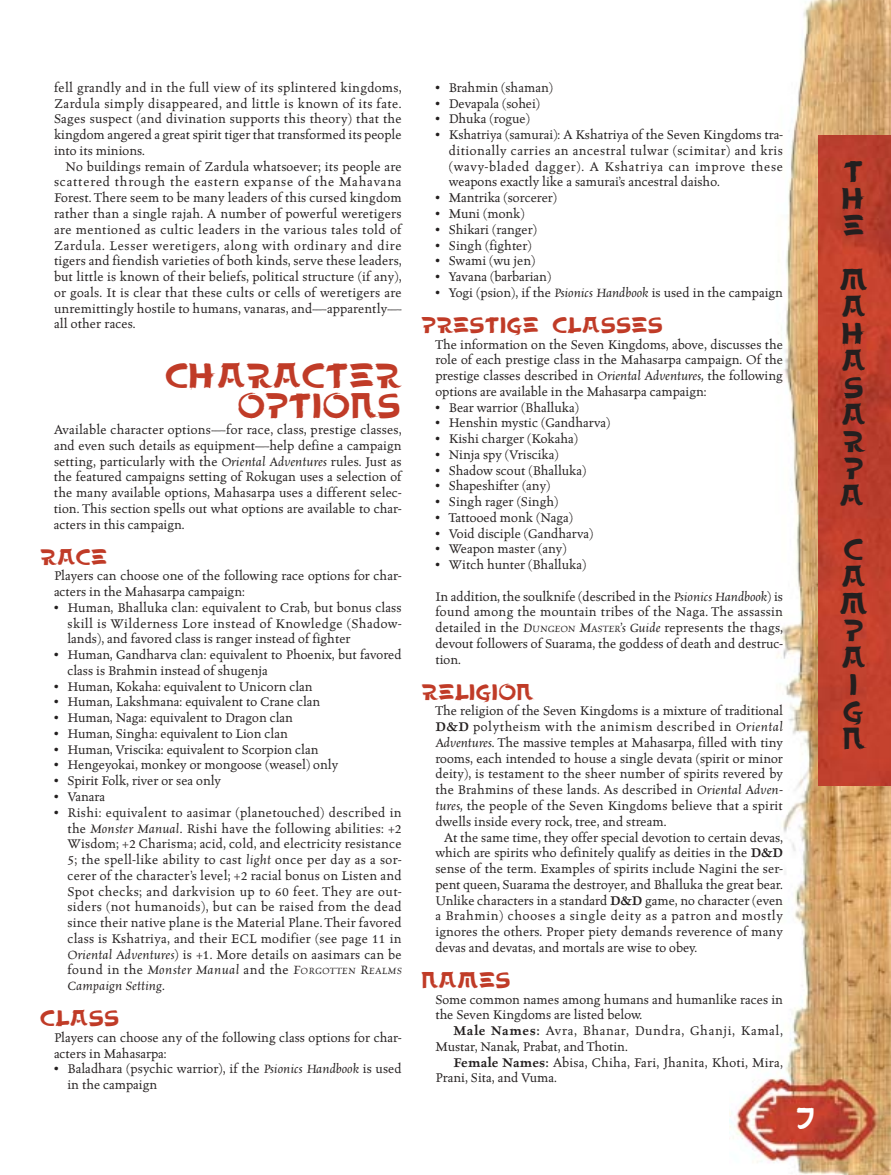
<style>
.page{position:relative;width:891px;height:1175px;background:#fff}
.page>*{position:absolute;margin:0;border:0;box-sizing:border-box;transform-origin:0 0}
.t1{font:42px/30px "Asian Brush";color:#c03b27;text-align:right}
.t2{font:36px/27px "Asian Brush";color:#231f1f}
.t3{font:36px "Asian Brush";color:#fff}
.t4{font:27px "Asian Brush";color:#c03b27}
.t5{font:500 14.25px/15.8px "Celestia Antiqua";color:#231f1f;text-align:justify}
.t6{font:500 14.25px/15.8px "Celestia Antiqua";letter-spacing:.02em;color:#231f1f}
.s1{font-style:italic}
.s2{font-style:italic;font-size:10.65px}
.s3{font-weight:600}
</style>
<div class="page">
<img style="left:729px;top:0;width:162px;height:1174px">
<img style="left:819px;top:135px;width:72px;height:650px">
<p class="t5" style="left:54px;top:81px;width:349px">fell grandly and in the full view of its splintered kingdoms, Zardula simply disappeared, and little is known of its fate.<br>Sages suspect (and divination supports this theory) that the kingdom angered a great spirit tiger that transformed its people into its minions.</p>
<p class="t5" style="left:54px;top:159px;width:349px;text-indent:12px">No buildings remain of Zardula whatsoever; its people are scattered through the eastern expanse of the Mahavana Forest. There seem to be many leaders of this cursed kingdom rather than a single rajah. A number of powerful weretigers are mentioned as cultic leaders in the various tales told of Zardula. Lesser weretigers, along with ordinary and dire tigers and fiendish varieties of both kinds, serve these leaders, but little is known of their beliefs, political structure (if any), or goals. It is clear that these cults or cells of weretigers are unremittingly hostile to humans, vanaras, and—apparently— all other races.</p>
<h1 class="t1" style="left:166px;top:366px;width:237px">CHARACTER<br>OPTIONS</h1>
<p class="t5" style="left:54px;top:423px;width:349px">Available character options—for race, class, prestige classes, and even such details as equipment—help define a campaign setting, particularly with the <span class="s1">Oriental Adventures</span> rules. Just as the featured campaigns setting of Rokugan uses a selection of the many available options, Mahasarpa uses a different selec&shy;tion. This section spells out what options are available to char&shy;acters in this campaign.</p>
<h3 class="t4" style="left:40px;top:548px;width:69px">RACE</h3>
<p class="t5" style="left:54px;top:569px;width:349px">Players can choose one of the following race options for char&shy;acters in the Mahasarpa campaign:</p>
<p class="t5" style="left:68px;top:600px;width:336px;text-indent:-14px">• Human, Bhalluka clan: equivalent to Crab, but bonus class skill is Wilderness Lore instead of Knowledge (Shadow&shy;lands), and favored class is ranger instead of fighter</p>
<p class="t5" style="left:68px;top:648px;width:336px;text-indent:-14px">• Human, Gandharva clan: equivalent to Phoenix, but favored class is Brahmin instead of shugenja</p>
<p class="t5" style="left:54px;top:679px;width:260px">• Human, Kokaha: equivalent to Unicorn clan</p>
<p class="t5" style="left:54px;top:695px;width:268px">• Human, Lakshmana: equivalent to Crane clan</p>
<p class="t5" style="left:54px;top:711px;width:241px">• Human, Naga: equivalent to Dragon clan</p>
<p class="t5" style="left:54px;top:726px;width:235px">• Human, Singha: equivalent to Lion clan</p>
<p class="t5" style="left:54px;top:742px;width:266px">• Human, Vriscika: equivalent to Scorpion clan</p>
<p class="t5" style="left:54px;top:758px;width:286px">• Hengeyokai, monkey or mongoose (weasel) only</p>
<p class="t5" style="left:54px;top:774px;width:169px">• Spirit Folk, river or sea only</p>
<p class="t5" style="left:54px;top:789px;width:53px">• Vanara</p>
<p class="t5" style="left:68px;top:805px;width:336px;text-indent:-14px">• Rishi: equivalent to aasimar (planetouched) described in the <span class="s1">Monster Manual.</span> Rishi have the following abilities: +2<br>Wisdom; +2 Charisma; acid, cold, and electricity resistance 5; the spell-like ability to cast <span class="s1">light</span> once per day as a sor&shy;cerer of the character’s level; +2 racial bonus on Listen and Spot checks; and darkvision up to 60 feet. They are out&shy;siders (not humanoids), but can be raised from the dead since their native plane is the Material Plane. Their favored class is Kshatriya, and their ECL modifier (see page 11 in <span class="s1">Oriental Adventures</span>) is +1. More details on aasimars can be found in the <span class="s1">Monster Manual</span> and the <span class="s1">F</span><span class="s2">ORGOTTEN</span> <span class="s1">R</span><span class="s2">EALMS </span><span class="s1">Campaign Setting.</span></p>
<h3 class="t4" style="left:40px;top:1009px;width:81px">CLASS</h3>
<p class="t5" style="left:54px;top:1030px;width:349px">Players can choose any of the following class options for char&shy;acters in Mahasarpa:</p>
<p class="t5" style="left:67px;top:1062px;width:336px;text-indent:-13px">• Baladhara (psychic warrior), if the <span class="s1">Psionics Handbook</span> is used in the campaign</p>
<p class="t5" style="left:435px;top:81px;width:119px">• Brahmin (shaman)</p>
<p class="t5" style="left:435px;top:96px;width:106px">• Devapala (sohei)</p>
<p class="t5" style="left:435px;top:112px;width:96px">• Dhuka (rogue)</p>
<p class="t5" style="left:449px;top:128px;width:336px;text-indent:-14px">• Kshatriya (samurai): A Kshatriya of the Seven Kingdoms tra&shy;ditionally carries an ancestral tulwar (scimitar) and kris (wavy-bladed dagger). A Kshatriya can improve these weapons exactly like a samurai’s ancestral daisho.</p>
<p class="t5" style="left:435px;top:191px;width:123px">• Mantrika (sorcerer)</p>
<p class="t5" style="left:435px;top:207px;width:91px">• Muni (monk)</p>
<p class="t5" style="left:435px;top:222px;width:103px">• Shikari (ranger)</p>
<p class="t5" style="left:435px;top:238px;width:98px">• Singh (fighter)</p>
<p class="t5" style="left:435px;top:254px;width:102px">• Swami (wu jen)</p>
<p class="t5" style="left:435px;top:270px;width:117px">• Yavana (barbarian)</p>
<p class="t5" style="left:435px;top:285px;width:349px">• Yogi (psion), if the <span class="s1">Psionics Handbook</span> is used in the campaign</p>
<h3 class="t4" style="left:422px;top:316px;width:243px">PRESTIGE CLASSES</h3>
<p class="t5" style="left:435px;top:337px;width:349px">The information on the Seven Kingdoms, above, discusses the role of each prestige class in the Mahasarpa campaign. Of the prestige classes described in <span class="s1">Oriental Adventures,</span> the following options are available in the Mahasarpa campaign:</p>
<p class="t5" style="left:435px;top:400px;width:145px">• Bear warrior (Bhalluka)</p>
<p class="t5" style="left:435px;top:416px;width:177px">• Henshin mystic (Gandharva)</p>
<p class="t5" style="left:435px;top:432px;width:144px">• Kishi charger (Kokaha)</p>
<p class="t5" style="left:435px;top:447px;width:125px">• Ninja spy (Vriscika)</p>
<p class="t5" style="left:435px;top:463px;width:153px">• Shadow scout (Bhalluka)</p>
<p class="t5" style="left:435px;top:479px;width:117px">• Shapeshifter (any)</p>
<p class="t5" style="left:435px;top:495px;width:125px">• Singh rager (Singh)</p>
<p class="t5" style="left:435px;top:510px;width:139px">• Tattooed monk (Naga)</p>
<p class="t5" style="left:435px;top:526px;width:160px">• Void disciple (Gandharva)</p>
<p class="t5" style="left:435px;top:542px;width:133px">• Weapon master (any)</p>
<p class="t5" style="left:435px;top:558px;width:152px">• Witch hunter (Bhalluka)</p>
<p class="t5" style="left:435px;top:589px;width:349px">In addition, the soulknife (described in the <span class="s1">Psionics Handbook</span>) is found among the mountain tribes of the Naga. The assassin detailed in the <span class="s1">D</span><span class="s2">UNGEON</span> <span class="s1">M</span><span class="s2">ASTER</span><span class="s1">’s Guide</span> represents the thags, devout followers of Suarama, the goddess of death and destruc&shy;tion.</p>
<h3 class="t4" style="left:422px;top:683px;width:113px">RELIGION</h3>
<p class="t5" style="left:435px;top:704px;width:349px">The religion of the Seven Kingdoms is a mixture of traditional <span class="s3">D&amp;D</span> polytheism with the animism described in <span class="s1">Oriental Adventures.</span> The massive temples at Mahasarpa, filled with tiny rooms, each intended to house a single devata (spirit or minor deity), is testament to the sheer number of spirits revered by the Brahmins of these lands. As described in <span class="s1">Oriental Adven&shy;tures,</span> the people of the Seven Kingdoms believe that a spirit dwells inside every rock, tree, and stream.</p>
<p class="t5" style="left:435px;top:830px;width:349px;text-indent:9px">At the same time, they offer special devotion to certain devas, which are spirits who definitely qualify as deities in the <span class="s3">D&amp;D </span>sense of the term. Examples of spirits include Nagini the ser&shy;pent queen, Suarama the destroyer, and Bhalluka the great bear.<br>Unlike characters in a standard <span class="s3">D&amp;D</span> game, no character (even a Brahmin) chooses a single deity as a patron and mostly ignores the others. Proper piety demands reverence of many devas and devatas, and mortals are wise to obey.</p>
<h3 class="t4" style="left:422px;top:971px;width:91px">NAMES</h3>
<p class="t5" style="left:435px;top:992px;width:349px">Some common names among humans and humanlike races in the Seven Kingdoms are listed below.</p>
<p class="t5" style="left:435px;top:1023px;width:349px;text-indent:18px"><span class="s3">Male Names:</span> Avra, Bhanar, Dundra, Ghanji, Kamal,<br>Mustar, Nanak, Prabat, and Thotin.</p>
<p class="t6" style="left:435px;top:1055px;width:349px;text-indent:18px"><span class="s3">Female Names:</span> Abisa, Chiha, Fari, Jhanita, Khoti, Mira,<br>Prani, Sita, and Vuma.</p>
<h2 class="t3" style="left:797px;top:1107px;width:21px">7</h2>
<h2 class="t2" style="left:842px;top:162px;width:26px;text-align:justify">T H E</h2>
<h2 class="t2" style="left:840px;top:270px;width:31px">M<br>A<br>H<br>A<br>S<br>A<br>R<br>P<br>A</h2>
<h2 class="t2" style="left:840px;top:540px;width:30px">C<br>A<br>M<br>P<br>A<br>I<br>G<br>N</h2>
</div>
